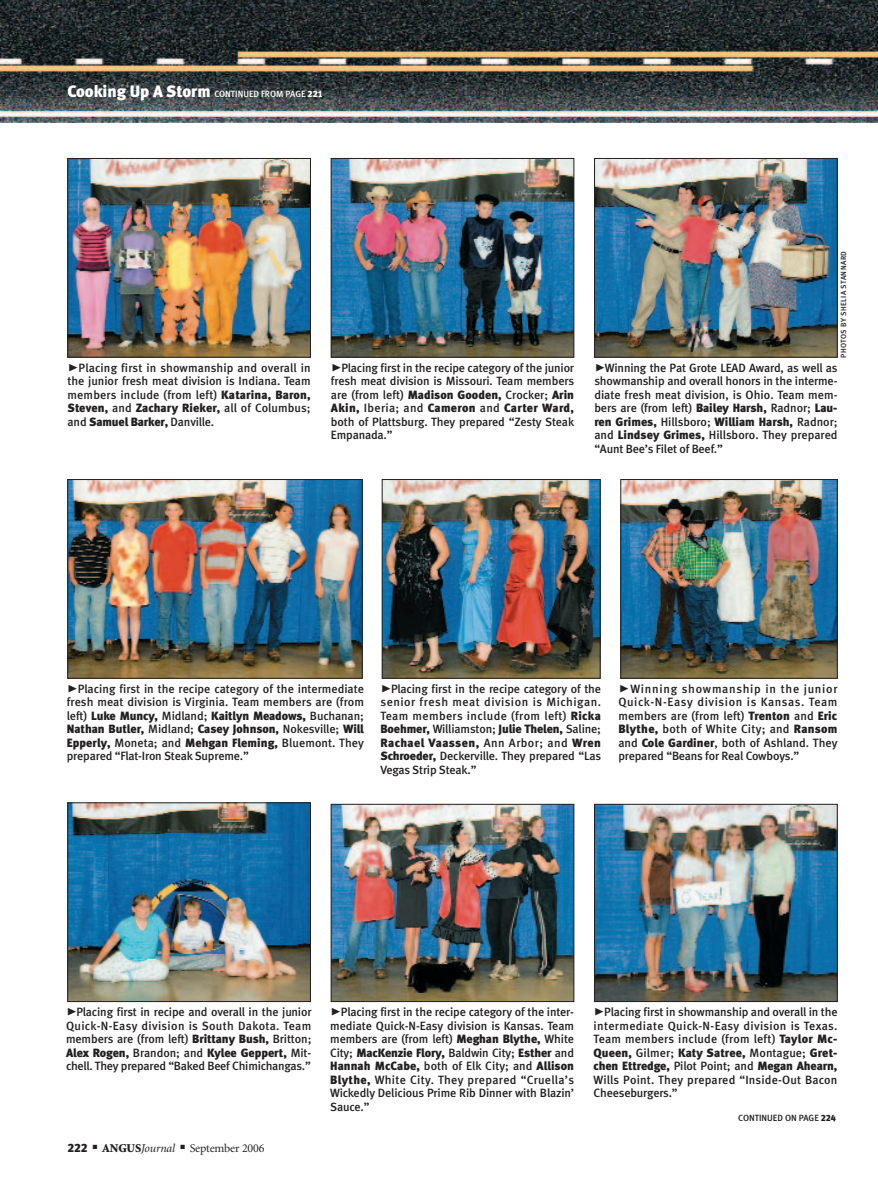
<style>
.page{position:relative;width:878px;height:1195px;background:#fff}
.page>*{position:absolute;margin:0;border:0;box-sizing:border-box;transform-origin:0 0}
.t1{font:12px/13.5px "Meta Medium LF";letter-spacing:-.005em;color:#231f20;text-align:justify}
.t2{font:12px/13.5px "Meta Black LF";letter-spacing:-.005em;color:#231f20}
.t3{font:12px "Meta Black LF";letter-spacing:.025em;color:#231f20}
.t4{font:12px "Minion";letter-spacing:-.015em;color:#231f20}
.t5{font:9px "Meta Medium LF";color:#fff}
.t6{font:9px "Meta Medium LF";color:#231f20}
.t7{font:7.5px "Meta Medium LF";letter-spacing:.055em;color:#231f20}
.s1{font-family:"Meta Black LF";font-size:16.5px}
.s2{font-family:"Meta Black LF"}
.s3{font-family:"Meta Black Caps Expert";font-size:21px}
.s4{font-family:"Meta Medium LF"}
.s5{font-weight:900}
.s6{font-style:italic}
</style>
<div class="page">
<img style="left:0;top:1px;width:878px;height:121px">
<img style="left:70px;top:160px;width:238px;height:195px">
<div style="left:68px;top:158px;width:242px;height:199px;border:1px solid #231f20"></div>
<img style="left:596px;top:160px;width:239px;height:195px">
<div style="left:594px;top:158px;width:243px;height:199px;border:1px solid #231f20"></div>
<img style="left:333px;top:160px;width:239px;height:195px">
<div style="left:331px;top:158px;width:243px;height:199px;border:1px solid #231f20"></div>
<img style="left:70px;top:481px;width:290px;height:195px">
<div style="left:68px;top:479px;width:294px;height:199px;border:1px solid #231f20"></div>
<img style="left:622px;top:481px;width:213px;height:195px">
<div style="left:620px;top:479px;width:217px;height:199px;border:1px solid #231f20"></div>
<img style="left:384px;top:481px;width:214px;height:195px">
<div style="left:382px;top:479px;width:218px;height:199px;border:1px solid #231f20"></div>
<img style="left:70px;top:804px;width:238px;height:196px">
<div style="left:68px;top:802px;width:242px;height:200px;border:1px solid #231f20"></div>
<img style="left:596px;top:806px;width:239px;height:194px">
<div style="left:594px;top:804px;width:243px;height:198px;border:1px solid #231f20"></div>
<img style="left:333px;top:806px;width:239px;height:194px">
<div style="left:331px;top:804px;width:243px;height:198px;border:1px solid #231f20"></div>
<p class="t5" style="left:68px;top:90px;width:257px"><span class="s1">Cooking Up A Storm</span> CONTINUED FROM PAGE <span class="s2">221</span></p>
<p class="t1" style="left:67px;top:362px;width:245px"><span class="s3">@</span>Placing first in showmanship and overall in the junior fresh meat division is Indiana. Team members include (from left) <span class="s2">Katarina, Baron,</span></p>
<p class="t2" style="left:67px;top:402px;width:245px">Steven, <span class="s4">and</span> Zachary Rieker, <span class="s4">all of Columbus; and</span> Samuel Barker, <span class="s4">Danville.</span></p>
<p class="t1" style="left:331px;top:362px;width:245px"><span class="s3">@</span>Placing first in the recipe category of the junior fresh meat division is Missouri. Team members are (from left) <span class="s2">Madison Gooden,</span> Crocker; <span class="s2">Arin</span></p>
<p class="t3" style="left:331px;top:403px;width:244px">Akin, <span class="s4">Iberia; and</span> Cameron <span class="s4">and</span> Carter Ward,</p>
<p class="t1" style="left:331px;top:416px;width:245px">both of Plattsburg. They prepared “Zesty Steak<br>Empanada.”</p>
<p class="t7" style="left:840px;top:358px;width:108px;rotate:-90deg">PHOTOS BY SHELIA STANNARD</p>
<p class="t1" style="left:594px;top:362px;width:245px"><span class="s3">@</span>Winning the Pat Grote LEAD Award, as well as showmanship and overall honors in the interme&shy;diate fresh meat division, is Ohio. Team mem&shy;bers are (from left) <span class="s2">Bailey Harsh,</span> Radnor; <span class="s2">Lau-</span></p>
<p class="t2" style="left:594px;top:416px;width:245px">ren Grimes, <span class="s4">Hillsboro;</span> William Harsh, <span class="s4">Radnor;</span></p>
<p class="t1" style="left:594px;top:429px;width:245px">and <span class="s2">Lindsey Grimes,</span> Hillsboro. They prepared “Aunt Bee’s Filet of Beef.”</p>
<p class="t1" style="left:67px;top:683px;width:299px"><span class="s3">@</span>Placing first in the recipe category of the intermediate fresh meat division is Virginia. Team members are (from</p>
<p class="t2" style="left:67px;top:710px;width:299px"><span class="s4">left)</span> Luke Muncy, <span class="s4">Midland;</span> Kaitlyn Meadows, <span class="s4">Buchanan;<br></span>Nathan Butler, <span class="s4">Midland;</span> Casey Johnson, <span class="s4">Nokesville;</span> Will</p>
<p class="t1" style="left:67px;top:737px;width:298px"><span class="s2">Epperly,</span> Moneta; and <span class="s2">Mehgan Fleming,</span> Bluemont. They prepared “Flat-Iron Steak Supreme.”</p>
<p class="t1" style="left:380px;top:683px;width:222px"><span class="s3">@</span>Placing first in the recipe category of the senior fresh meat division is Michigan.<br>Team members include (from left) <span class="s2">Ricka</span></p>
<p class="t2" style="left:380px;top:723px;width:222px">Boehmer, <span class="s4">Williamston;</span> Julie Thelen, <span class="s4">Saline;<br></span>Rachael Vaassen, <span class="s4">Ann Arbor; and</span> Wren</p>
<p class="t1" style="left:380px;top:750px;width:222px"><span class="s2">Schroeder,</span> Deckerville. They prepared “Las<br>Vegas Strip Steak.”</p>
<p class="t1" style="left:618px;top:683px;width:221px"><span class="s3">@</span>Winning showmanship in the junior Quick-N-Easy division is Kansas. Team members are (from left) <span class="s2">Trenton</span> and <span class="s2">Eric Blythe,</span> both of White City; and <span class="s2">Ransom </span>and <span class="s2">Cole Gardiner</span>, both of Ashland. They prepared “Beans for Real Cowboys.”</p>
<p class="t1" style="left:66px;top:1006px;width:247px"><span class="s3">@</span>Placing first in recipe and overall in the junior Quick-N-Easy division is South Dakota. Team members are (from left) <span class="s2">Brittany Bush,</span> Britton;</p>
<p class="t2" style="left:66px;top:1047px;width:247px">Alex Rogen, <span class="s4">Brandon; and</span> Kylee Geppert, <span class="s4">Mit-</span></p>
<p class="t1" style="left:66px;top:1060px;width:246px">chell. They prepared “Baked Beef Chimichangas.”</p>
<p class="t4" style="left:68px;top:1143px;width:198px"><span class="s2">222</span> ■ <span class="s5">ANGUS</span><span class="s6">Journal</span> ■ September 2006</p>
<p class="t1" style="left:330px;top:1006px;width:245px"><span class="s3">@</span>Placing first in the recipe category of the inter&shy;mediate Quick-N-Easy division is Kansas. Team members are (from left) <span class="s2">Meghan Blythe,</span> White</p>
<p class="t2" style="left:330px;top:1047px;width:245px"><span class="s4">City;</span> MacKenzie Flory, <span class="s4">Baldwin City;</span> Esther <span class="s4">and<br></span>Hannah McCabe, <span class="s4">both of Elk City; and</span> Allison</p>
<p class="t1" style="left:330px;top:1073px;width:245px"><span class="s2">Blythe,</span> White City. They prepared “Cruella’s Wickedly Delicious Prime Rib Dinner with Blazin’ Sauce.”</p>
<p class="t1" style="left:593px;top:1006px;width:245px"><span class="s3">@</span>Placing first in showmanship and overall in the intermediate Quick-N-Easy division is Texas.<br>Team members include (from left) <span class="s2">Taylor Mc-</span></p>
<p class="t2" style="left:593px;top:1047px;width:245px">Queen, <span class="s4">Gilmer;</span> Katy Satree, <span class="s4">Montague;</span> Gret&shy;chen Ettredge, <span class="s4">Pilot Point; and</span> Megan Ahearn,</p>
<p class="t1" style="left:593px;top:1073px;width:245px">Wills Point. They prepared “Inside-Out Bacon<br>Cheeseburgers.”</p>
<p class="t6" style="left:738px;top:1114px;width:99px">CONTINUED ON PAGE <span class="s2">224</span></p>
</div>
